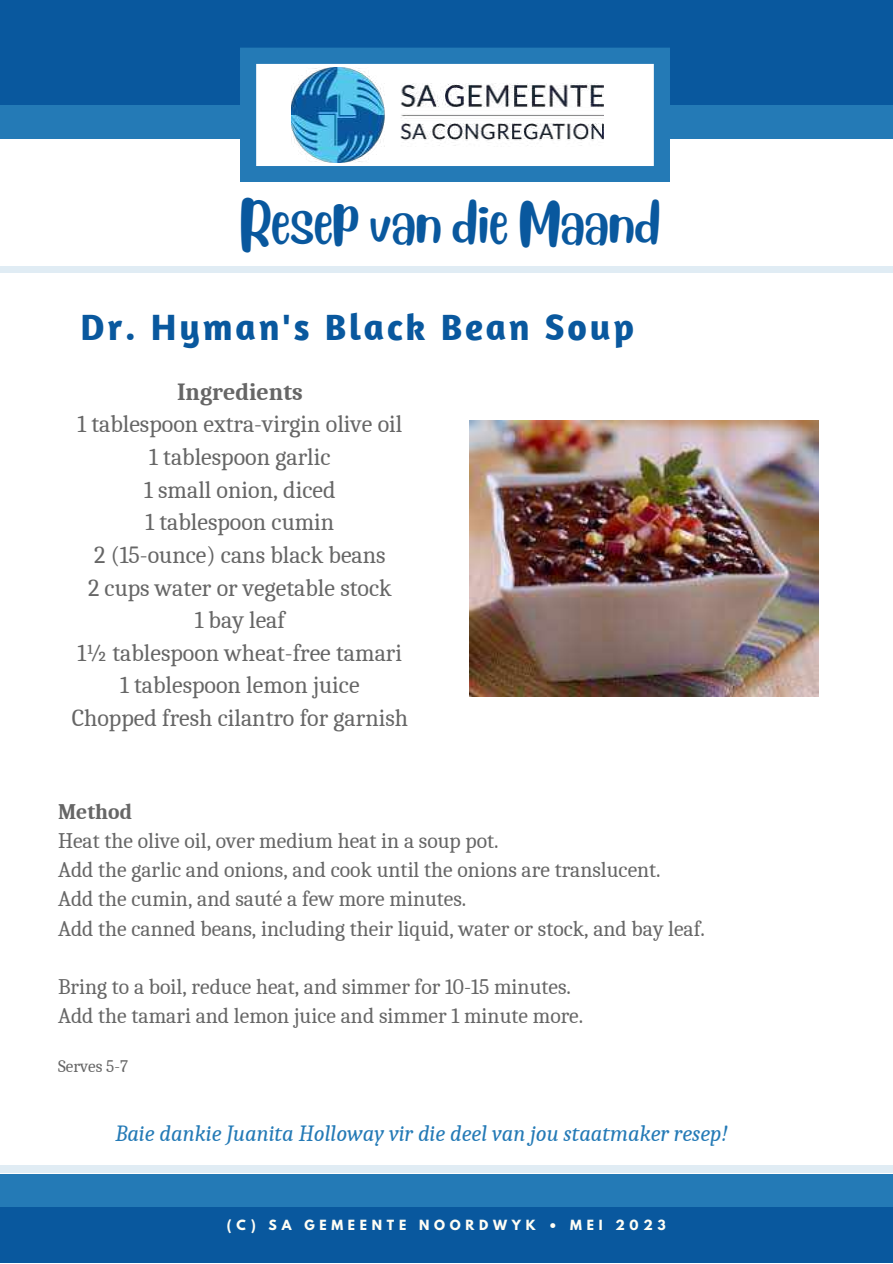
<style>
.page{position:relative;width:893px;height:1264px;background:#fff}
.page>*{position:absolute;margin:0;border:0;box-sizing:border-box;transform-origin:0 0}
.t1{font:42px "Blueberry";color:#09589e}
.t2{font:700 37.5px "Amaranth";letter-spacing:.075em;color:#09589e}
.t3{font:24px/32.5px "Caladea";color:#666;text-align:center}
.t4{font:700 24px "Caladea";color:#666}
.t5{font:italic 22.5px "Caladea";color:#247ab6}
.t6{font:21.6px/29.2px "Caladea";color:#666}
.t7{font:700 21.6px "Caladea";color:#666}
.t8{font:17.1px "Caladea";color:#666}
.t9{font:700 12.45px "League Spartan";letter-spacing:.38em;color:#fffef5}
</style>
<div class="page">
<div style="left:0;top:0;width:892px;height:1262px;background:#09589e"></div>
<div style="left:0;top:118px;width:892px;height:1076px;background:#fff"></div>
<div style="left:0;top:1174px;width:892px;height:33px;background:#247ab6"></div>
<div style="left:0;top:105px;width:892px;height:33px;background:#247ab6"></div>
<svg style="left:240px;top:48px;width:429px;height:134px;fill:#247ab6"></svg>
<img style="left:291px;top:68px;width:312px;height:94px">
<div style="left:0;top:266px;width:892px;height:7px;background:#e0ecf4"></div>
<div style="left:0;top:1165px;width:892px;height:7px;background:#e0ecf4"></div>
<img style="left:469px;top:420px;width:349px;height:276px">
<h1 class="t1" style="left:240px;top:193px;width:422px">Resep van die Maand</h1>
<h2 class="t2" style="left:81px;top:303px;width:555px">Dr. Hyman's Black Bean Soup</h2>
<p class="t4" style="left:177px;top:378px;width:127px">Ingredients</p>
<p class="t3" style="left:72px;top:408px;width:338px">1 tablespoon extra-virgin olive oil<br>1 tablespoon garlic<br>1 small onion, diced<br>1 tablespoon cumin<br>2 (15-ounce) cans black beans<br>2 cups water or vegetable stock<br>1 bay leaf<br>1½ tablespoon wheat-free tamari<br>1 tablespoon lemon juice<br>Chopped fresh cilantro for garnish</p>
<p class="t7" style="left:58px;top:799px;width:75px">Method</p>
<p class="t6" style="left:58px;top:826px;width:648px">Heat the olive oil, over medium heat in a soup pot.<br>Add the garlic and onions, and cook until the onions are translucent.<br>Add the cumin, and sauté a few more minutes.<br>Add the canned beans, including their liquid, water or stock, and bay leaf.</p>
<p class="t6" style="left:58px;top:972px;width:526px">Bring to a boil, reduce heat, and simmer for 10-15 minutes.<br>Add the tamari and lemon juice and simmer 1 minute more.</p>
<p class="t8" style="left:58px;top:1056px;width:71px">Serves 5-7</p>
<p class="t5" style="left:115px;top:1120px;width:614px">Baie dankie Juanita Holloway vir die deel van jou staatmaker resep!</p>
<p class="t9" style="left:227px;top:1219px;width:440px">(C) SA GEMEENTE NOORDWYK • MEI 2023</p>
</div>
